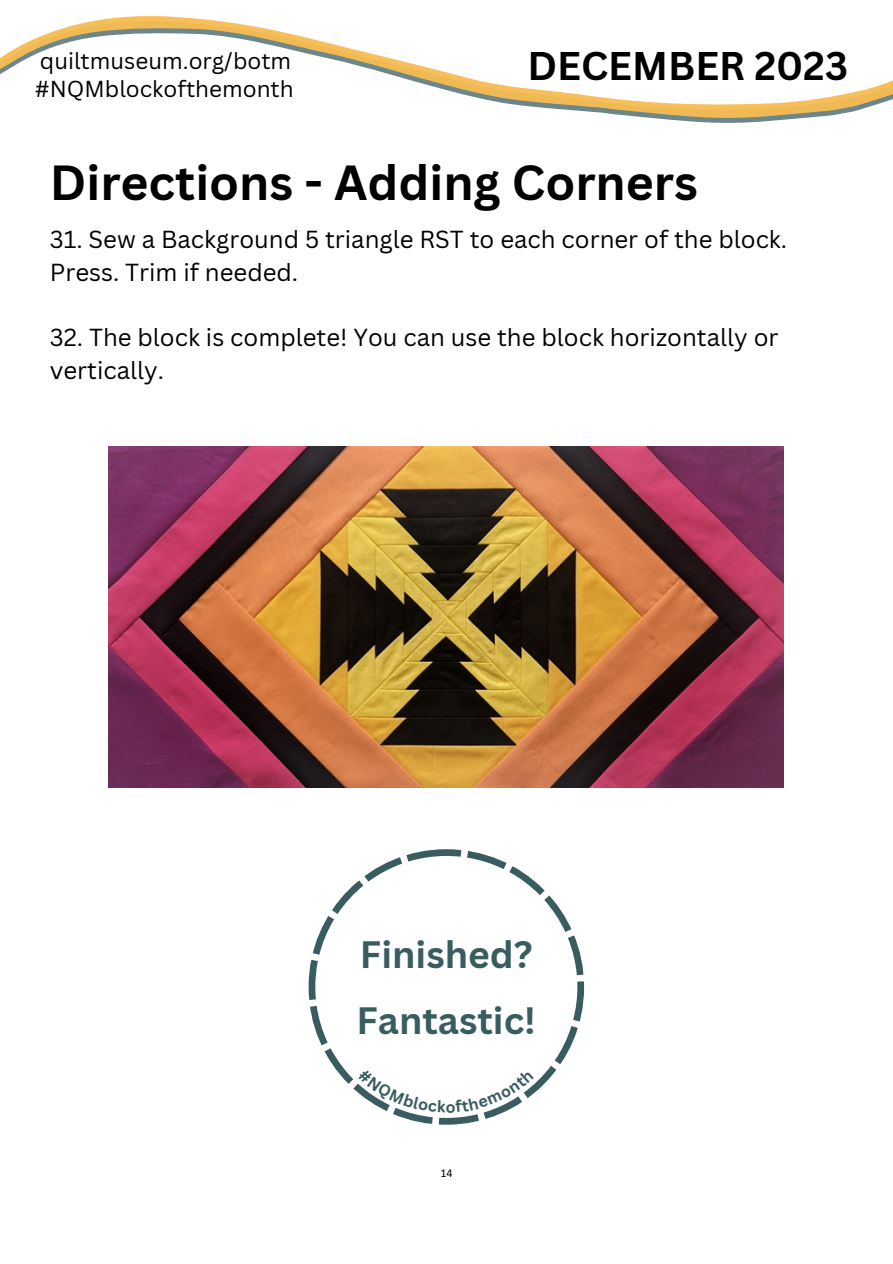
<style>
.page{position:relative;width:893px;height:1264px;background:#fff}
.page>*{position:absolute;margin:0;border:0;box-sizing:border-box;transform-origin:0 0}
.t1{font:700 48px "Canva Sans";color:#000}
.t2{font:700 39px "Canva Sans";color:#000}
.t3{font:700 37.05px "Canva Sans";color:#395c60}
.t4{font:24px/32.5px "Canva Sans";color:#000}
.t5{font:22.5px "Canva Sans";color:#000}
.t6{font:12px "Calibri";color:#000}
</style>
<div class="page">
<svg style="left:653px;top:118px;width:149px;height:5px"></svg>
<svg style="left:0;top:16px;width:892px;height:102px"></svg>
<svg style="left:308px;top:849px;width:276px;height:275px"></svg>
<img style="left:109px;top:446px;width:674px;height:342px">
<svg style="left:358px;top:1068px;width:176px;height:44px"></svg>
<p class="t5" style="left:40px;top:45px;width:253px">quiltmuseum.org/botm</p>
<p class="t2" style="left:527px;top:38px;width:322px">DECEMBER 2023</p>
<p class="t5" style="left:35px;top:73px;width:260px">#NQMblockofthemonth</p>
<p class="t1" style="left:50px;top:149px;width:649px">Directions - Adding Corners</p>
<p class="t4" style="left:50px;top:223px;width:739px">31. Sew a Background 5 triangle RST to each corner of the block.<br>Press. Trim if needed.</p>
<p class="t4" style="left:50px;top:320px;width:730px">32. The block is complete! You can use the block horizontally or vertically.</p>
<p class="t3" style="left:360px;top:928px;width:174px">Finished?</p>
<p class="t3" style="left:356px;top:994px;width:181px">Fantastic!</p>
<p class="t6" style="left:440px;top:1164px;width:14px">14</p>
</div>
